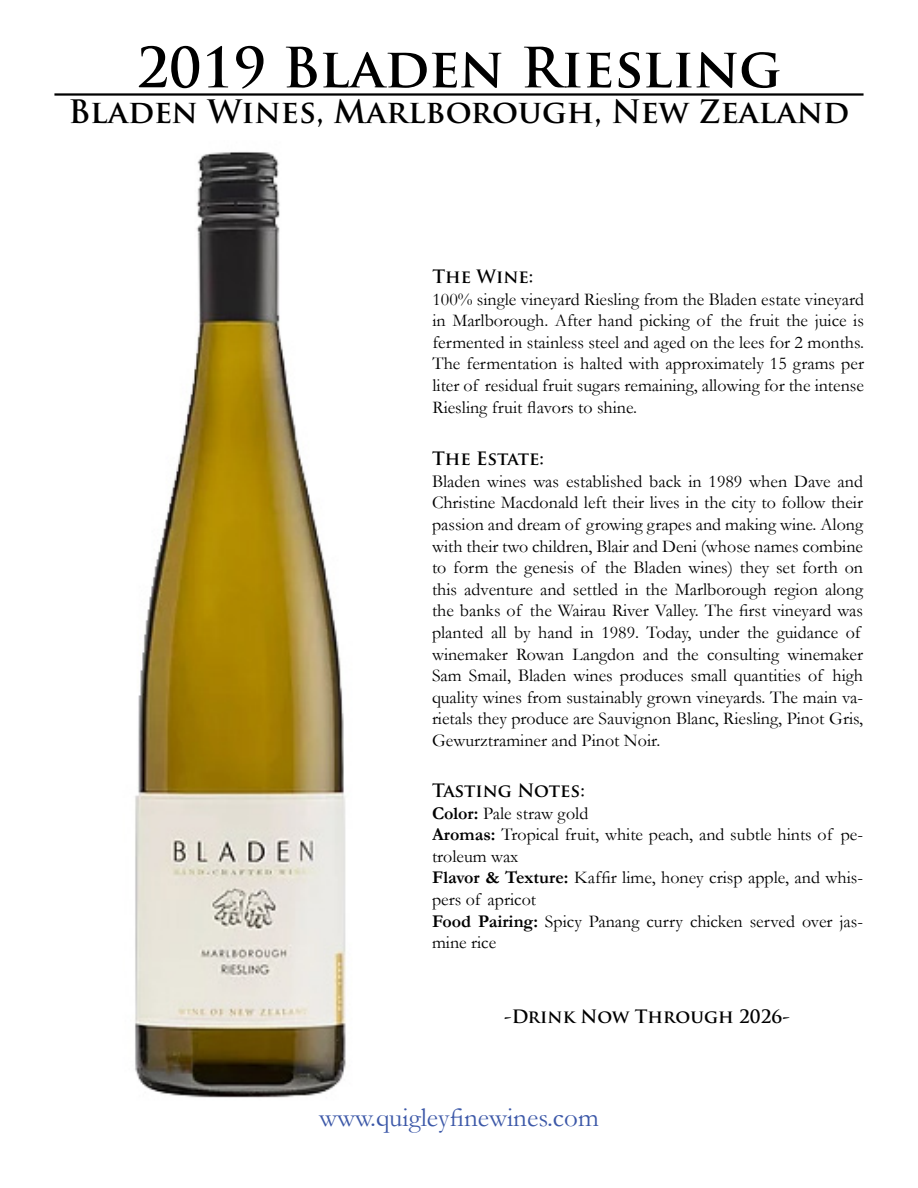
<style>
.page{position:relative;width:918px;height:1188px;background:#fff}
.page>*{position:absolute;margin:0;border:0;box-sizing:border-box;transform-origin:0 0}
.t1{font:700 54px "Trajan Pro";color:#000}
.t2{font:700 31.5px "Trajan Pro";color:#000}
.t3{font:27px "Garamond";color:#3c58a8}
.t4{font:18px/21.6px "Garamond";color:#000}
.t5{font:700 18px "Trajan Pro";color:#000}
.s1{font-weight:700}
</style>
<div class="page">
<hr style="left:54px;top:93px;width:810px;height:3px;background:#000">
<img style="left:135px;top:152px;width:211px;height:946px">
<h1 class="t1" style="left:137px;top:34px;width:646px">2019 Bladen Riesling</h1>
<h2 class="t2" style="left:69px;top:92px;width:782px">Bladen Wines, Marlborough, New Zealand</h2>
<p class="t5" style="left:432px;top:265px;width:103px">The Wine:</p>
<p class="t4" style="left:432px;top:288px;width:433px;text-align:justify">100% single vineyard Riesling from the Bladen estate vineyard in Marlborough. After hand picking of the fruit the juice is fermented in stainless steel and aged on the lees for 2 months.<br>The fermentation is halted with approximately 15 grams per liter of residual fruit sugars remaining, allowing for the intense Riesling fruit flavors to shine.</p>
<p class="t5" style="left:432px;top:448px;width:114px">The Estate:</p>
<p class="t4" style="left:432px;top:470px;width:433px">Bladen wines was established back in 1989 when Dave and Christine Macdonald left their lives in the city to follow their passion and dream of growing grapes and making wine. Along with their two children, Blair and Deni (whose names combine to form the genesis of the Bladen wines) they set forth on this adventure and settled in the Marlborough region along the banks of the Wairau River Valley. The first vineyard was planted all by hand in 1989. Today, under the guidance of winemaker Rowan Langdon and the consulting winemaker Sam Smail, Bladen wines produces small quantities of high quality wines from sustainably grown vineyards. The main va&shy;rietals they produce are Sauvignon Blanc, Riesling, Pinot Gris, Gewurztraminer and Pinot Noir.</p>
<p class="t5" style="left:432px;top:779px;width:154px">Tasting Notes:</p>
<p class="t4" style="left:432px;top:802px;width:433px"><span class="s1">Color:</span> Pale straw gold<br><span class="s1">Aromas:</span> Tropical fruit, white peach, and subtle hints of pe&shy;troleum wax<br><span class="s1">Flavor &amp; Texture:</span> Kaffir lime, honey crisp apple, and whis&shy;pers of apricot<br><span class="s1">Food Pairing:</span> Spicy Panang curry chicken served over jas&shy;mine rice</p>
<p class="t5" style="left:504px;top:1006px;width:287px">-Drink Now Through 2026-</p>
<h3 class="t3" style="left:319px;top:1099px;width:281px">www.quigleyfinewines.com</h3>
</div>
